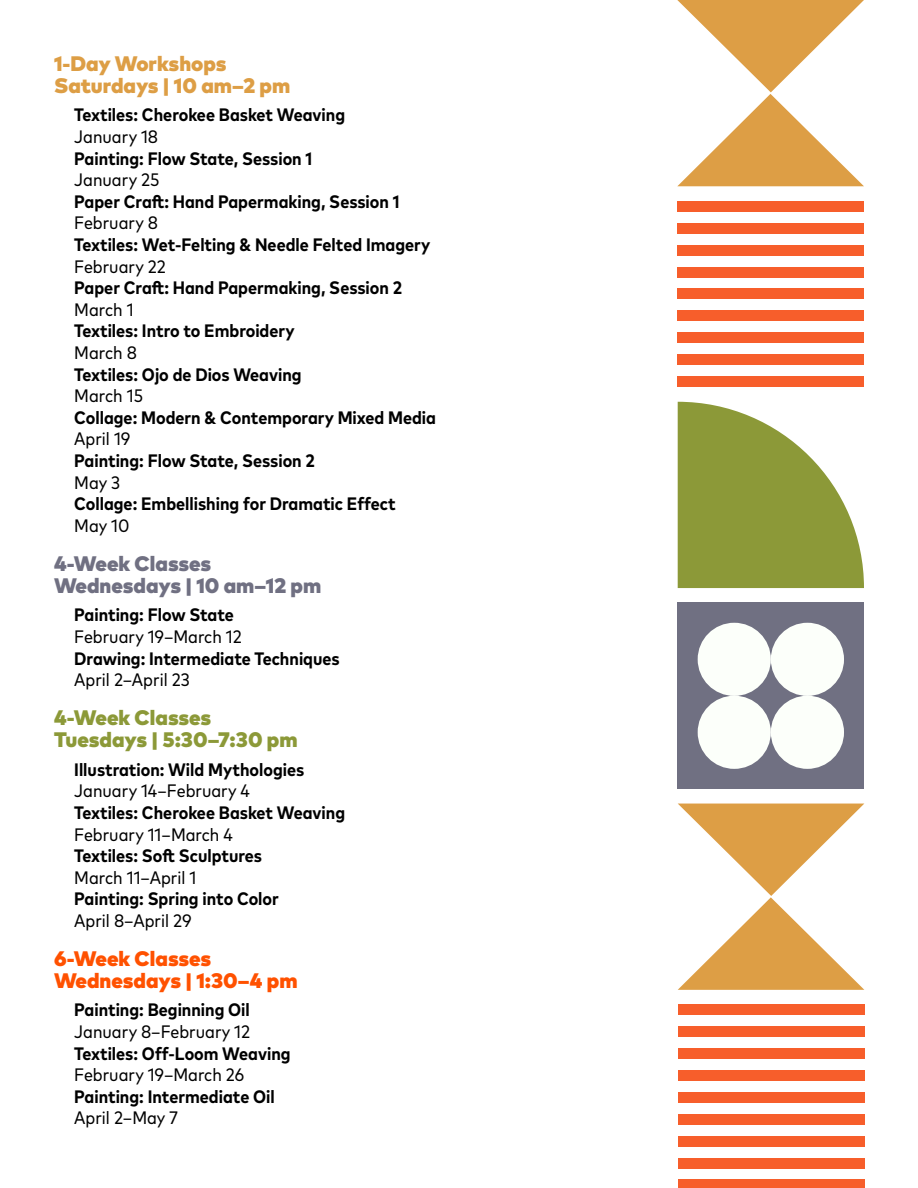
<style>
.page{position:relative;width:918px;height:1188px;background:#fff}
.page>*{position:absolute;margin:0;border:0;box-sizing:border-box;transform-origin:0 0}
.t1{font:900 21px/22.5px "Mark W1 G";color:#707082}
.t2{font:900 21px/22.5px "Mark W1 G";color:#8c9938}
.t3{font:900 21px/22.5px "Mark W1 G";color:#dd9e45}
.t4{font:900 21px/22.5px "Mark W1 G";color:#ff5100}
.t5{font:700 18px "Mark W1 G Nr";color:#000}
.t6{font:18px "Mark W1 G Nr";color:#000}
</style>
<div class="page">
<svg style="left:677px;top:0;width:187px;height:186px"></svg>
<div style="left:678px;top:288px;width:186px;height:11px;background:#f75e2b"></div>
<div style="left:678px;top:310px;width:186px;height:11px;background:#f75e2b"></div>
<div style="left:678px;top:332px;width:186px;height:11px;background:#f75e2b"></div>
<div style="left:678px;top:354px;width:186px;height:11px;background:#f75e2b"></div>
<div style="left:678px;top:376px;width:186px;height:11px;background:#f75e2b"></div>
<div style="left:678px;top:201px;width:186px;height:11px;background:#f75e2b"></div>
<div style="left:678px;top:223px;width:186px;height:11px;background:#f75e2b"></div>
<div style="left:678px;top:245px;width:186px;height:11px;background:#f75e2b"></div>
<div style="left:678px;top:267px;width:186px;height:11px;background:#f75e2b"></div>
<svg style="left:678px;top:402px;width:186px;height:186px"></svg>
<div style="left:678px;top:603px;width:186px;height:186px;background:#707082"></div>
<div style="left:771px;top:696px;width:73px;height:73px;background:#fcfffa;border-radius:50%"></div>
<div style="left:698px;top:696px;width:73px;height:73px;background:#fcfffa;border-radius:50%"></div>
<div style="left:771px;top:623px;width:73px;height:73px;background:#fcfffa;border-radius:50%"></div>
<div style="left:698px;top:623px;width:73px;height:73px;background:#fcfffa;border-radius:50%"></div>
<svg style="left:678px;top:804px;width:186px;height:186px"></svg>
<div style="left:678px;top:1092px;width:186px;height:11px;background:#f75e2b"></div>
<div style="left:678px;top:1114px;width:186px;height:11px;background:#f75e2b"></div>
<div style="left:678px;top:1136px;width:186px;height:11px;background:#f75e2b"></div>
<div style="left:678px;top:1158px;width:186px;height:11px;background:#f75e2b"></div>
<div style="left:678px;top:1180px;width:186px;height:8px;background:#f75e2b"></div>
<div style="left:678px;top:1004px;width:186px;height:11px;background:#f75e2b"></div>
<div style="left:678px;top:1026px;width:186px;height:11px;background:#f75e2b"></div>
<div style="left:678px;top:1048px;width:186px;height:11px;background:#f75e2b"></div>
<div style="left:678px;top:1070px;width:186px;height:11px;background:#f75e2b"></div>
<p class="t3" style="left:54px;top:51px;width:238px">1-Day Workshops<br>Saturdays | 10 am–2 pm</p>
<p class="t5" style="left:74px;top:102px;width:272px">Textiles: Cherokee Basket Weaving</p>
<p class="t6" style="left:74px;top:123px;width:85px">January 18</p>
<p class="t5" style="left:74px;top:145px;width:240px">Painting: Flow State, Session 1</p>
<p class="t6" style="left:74px;top:167px;width:87px">January 25</p>
<p class="t5" style="left:74px;top:188px;width:327px">Paper Craft: Hand Papermaking, Session 1</p>
<p class="t6" style="left:74px;top:210px;width:85px">February 8</p>
<p class="t5" style="left:74px;top:231px;width:358px">Textiles: Wet-Felting &amp; Needle Felted Imagery</p>
<p class="t6" style="left:74px;top:253px;width:93px">February 22</p>
<p class="t5" style="left:74px;top:274px;width:329px">Paper Craft: Hand Papermaking, Session 2</p>
<p class="t6" style="left:74px;top:296px;width:61px">March 1</p>
<p class="t5" style="left:74px;top:318px;width:222px">Textiles: Intro to Embroidery</p>
<p class="t6" style="left:74px;top:339px;width:64px">March 8</p>
<p class="t5" style="left:74px;top:361px;width:229px">Textiles: Ojo de Dios Weaving</p>
<p class="t6" style="left:74px;top:383px;width:70px">March 15</p>
<p class="t5" style="left:74px;top:404px;width:363px">Collage: Modern &amp; Contemporary Mixed Media</p>
<p class="t6" style="left:74px;top:426px;width:58px">April 19</p>
<p class="t5" style="left:74px;top:447px;width:242px">Painting: Flow State, Session 2</p>
<p class="t6" style="left:74px;top:469px;width:47px">May 3</p>
<p class="t5" style="left:74px;top:490px;width:323px">Collage: Embellishing for Dramatic Effect</p>
<p class="t6" style="left:74px;top:512px;width:57px">May 10</p>
<p class="t1" style="left:54px;top:551px;width:269px">4-Week Classes<br>Wednesdays | 10 am–12 pm</p>
<p class="t5" style="left:74px;top:601px;width:161px">Painting: Flow State</p>
<p class="t6" style="left:74px;top:623px;width:169px">February 19–March 12</p>
<p class="t5" style="left:74px;top:645px;width:267px">Drawing: Intermediate Techniques</p>
<p class="t6" style="left:74px;top:666px;width:117px">April 2–April 23</p>
<p class="t2" style="left:54px;top:705px;width:245px">4-Week Classes<br>Tuesdays | 5:30–7:30 pm</p>
<p class="t5" style="left:74px;top:756px;width:232px">Illustration: Wild Mythologies</p>
<p class="t6" style="left:74px;top:778px;width:177px">January 14–February 4</p>
<p class="t5" style="left:74px;top:799px;width:272px">Textiles: Cherokee Basket Weaving</p>
<p class="t6" style="left:74px;top:821px;width:160px">February 11–March 4</p>
<p class="t5" style="left:74px;top:842px;width:189px">Textiles: Soft Sculptures</p>
<p class="t6" style="left:74px;top:864px;width:124px">March 11–April 1</p>
<p class="t5" style="left:74px;top:885px;width:206px">Painting: Spring into Color</p>
<p class="t6" style="left:74px;top:907px;width:119px">April 8–April 29</p>
<p class="t4" style="left:54px;top:946px;width:245px">6-Week Classes<br>Wednesdays | 1:30–4 pm</p>
<p class="t5" style="left:74px;top:997px;width:177px">Painting: Beginning Oil</p>
<p class="t6" style="left:74px;top:1018px;width:177px">January 8–February 12</p>
<p class="t5" style="left:74px;top:1040px;width:218px">Textiles: Off-Loom Weaving</p>
<p class="t6" style="left:74px;top:1062px;width:172px">February 19–March 26</p>
<p class="t5" style="left:74px;top:1083px;width:202px">Painting: Intermediate Oil</p>
<p class="t6" style="left:74px;top:1105px;width:105px">April 2–May 7</p>
</div>
